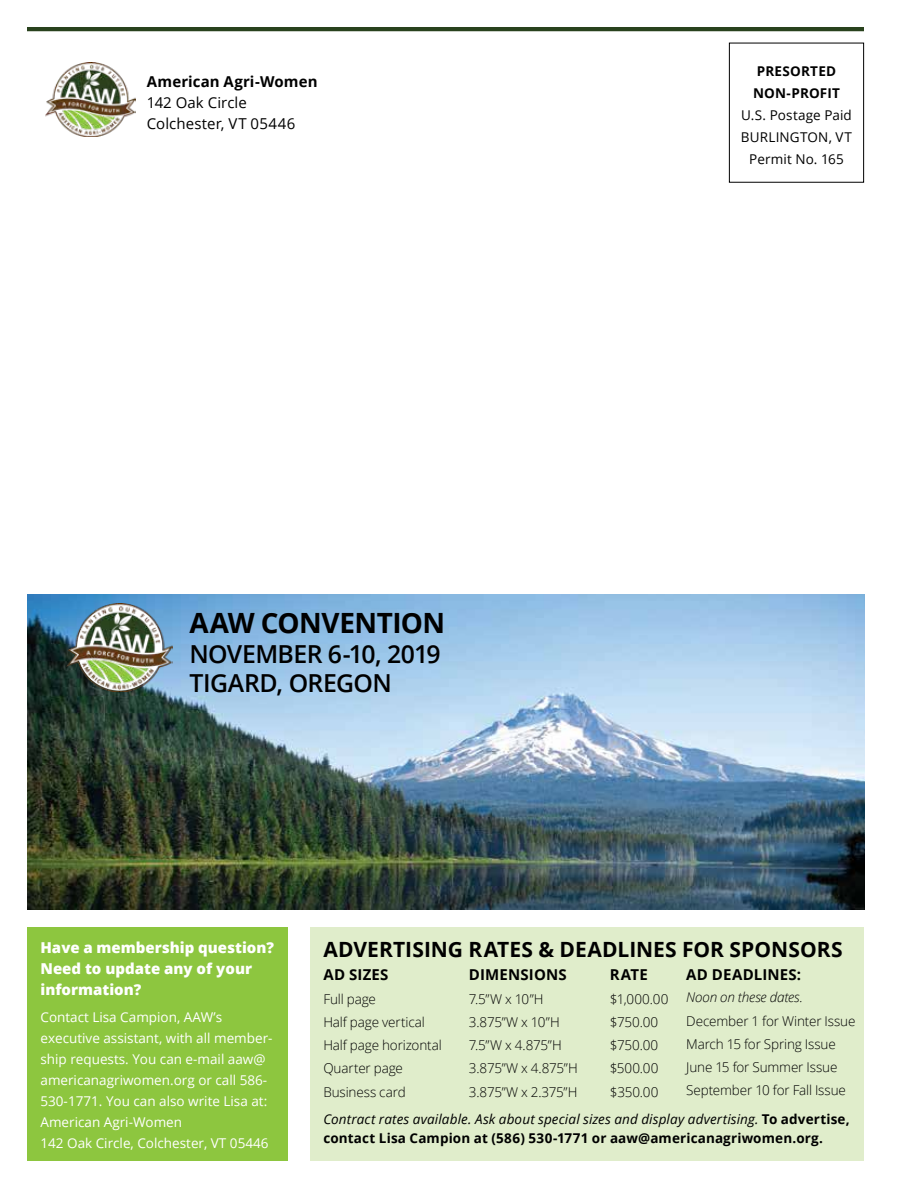
<style>
.page{position:relative;width:918px;height:1188px;background:#fff}
.page>*{position:absolute;margin:0;border:0;box-sizing:border-box;transform-origin:0 0}
.t1{font:700 27.9px "Open Sans";letter-spacing:-.02em;color:#000}
.t2{font:600 24.75px/29.4px "Open Sans";letter-spacing:-.025em;color:#000}
.t3{font:700 21px "Open Sans";letter-spacing:.005em;color:#000}
.t4{font:800 15px/21px "Open Sans";color:#fff}
.t5{font:700 15px "Open Sans";letter-spacing:.01em;color:#000}
.t6{font:15px/21px "Open Sans";letter-spacing:.005em;color:#000}
.t7{font:300 13.5px/23.2px "Open Sans";letter-spacing:-.01em;color:#000}
.t8{font:13.5px/21px "Open Sans";color:#fff}
.t9{font:italic 13.5px/27.8px "Open Sans";letter-spacing:.01em;color:#000}
.t10{font:700 13.5px/22px "Open Sans";letter-spacing:.01em;color:#000}
.t11{font:13.5px/22px "Open Sans";letter-spacing:.01em;color:#000;text-align:center}
.t12{font:italic 300 13.5px "Open Sans";letter-spacing:-.01em;color:#000}
.s1{font-weight:300;font-style:normal}
.s2{font-weight:700;font-style:normal}
</style>
<div class="page">
<div style="left:729px;top:43px;width:135px;height:140px;border:1px solid #000"></div>
<img style="left:46px;top:62px;width:89px;height:74px">
<hr style="left:27px;top:27px;width:837px;height:4px;background:#29421d">
<div style="left:310px;top:928px;width:553px;height:233px;background:#e0edcb"></div>
<div style="left:27px;top:928px;width:261px;height:233px;background:#8dc63f"></div>
<img style="left:27px;top:594px;width:837px;height:315px">
<img style="left:66px;top:604px;width:106px;height:87px">
<p class="t5" style="left:147px;top:71px;width:172px">American Agri-Women</p>
<p class="t6" style="left:147px;top:92px;width:150px">142 Oak Circle<br>Colchester, VT 05446</p>
<h1 class="t1" style="left:189px;top:603px;width:257px">AAW CONVENTION</h1>
<h2 class="t2" style="left:189px;top:639px;width:253px">NOVEMBER 6-10, 2019<br>TIGARD, OREGON</h2>
<p class="t10" style="left:753px;top:59px;width:88px">PRESORTED<br>NON-PROFIT</p>
<p class="t11" style="left:741px;top:103px;width:113px">U.S. Postage Paid<br>BURLINGTON, VT<br>Permit No. 165</p>
<p class="t4" style="left:40px;top:936px;width:235px">Have a membership question?<br>Need to update any of your information?</p>
<p class="t8" style="left:40px;top:1006px;width:234px">Contact Lisa Campion, AAW’s executive assistant, with all member&shy;ship requests. You can e-mail aaw@ americanagriwomen.org or call 586- 530-1771. You can also write Lisa at:<br>American Agri-Women<br>142 Oak Circle, Colchester, VT 05446</p>
<h3 class="t3" style="left:323px;top:935px;width:521px">ADVERTISING RATES &amp; DEADLINES FOR SPONSORS</h3>
<p class="t5" style="left:323px;top:964px;width:67px">AD SIZES</p>
<p class="t5" style="left:469px;top:964px;width:99px">DIMENSIONS</p>
<p class="t5" style="left:610px;top:964px;width:39px">RATE</p>
<p class="t7" style="left:323px;top:987px;width:54px">Full page</p>
<p class="t7" style="left:469px;top:987px;width:76px">7.5”W x 10”H</p>
<p class="t7" style="left:610px;top:987px;width:60px">$1,000.00</p>
<p class="t7" style="left:323px;top:1010px;width:103px">Half page vertical</p>
<p class="t7" style="left:469px;top:1010px;width:92px">3.875”W x 10”H</p>
<p class="t7" style="left:610px;top:1010px;width:50px">$750.00</p>
<p class="t7" style="left:323px;top:1033px;width:120px">Half page horizontal</p>
<p class="t7" style="left:469px;top:1033px;width:94px">7.5”W x 4.875”H</p>
<p class="t7" style="left:610px;top:1033px;width:50px">$750.00</p>
<p class="t7" style="left:323px;top:1056px;width:81px">Quarter page</p>
<p class="t7" style="left:469px;top:1056px;width:110px">3.875”W x 4.875”H</p>
<p class="t7" style="left:610px;top:1056px;width:50px">$500.00</p>
<p class="t7" style="left:323px;top:1080px;width:84px">Business card</p>
<p class="t7" style="left:469px;top:1080px;width:110px">3.875”W x 2.375”H</p>
<p class="t5" style="left:686px;top:964px;width:117px">AD DEADLINES:</p>
<p class="t12" style="left:686px;top:988px;width:118px">Noon on these dates.</p>
<p class="t7" style="left:686px;top:1009px;width:171px">December 1 for Winter Issue<br>March 15 for Spring Issue<br>June 15 for Summer Issue<br>September 10 for Fall Issue</p>
<p class="t9" style="left:323px;top:1077px;width:528px;text-indent:286px"><span class="s1">$350.00<br></span>Contract rates available. Ask about special sizes and display advertising. <span class="s2">To advertise,</span></p>
<p class="t10" style="left:323px;top:1127px;width:501px">contact Lisa Campion at (586) 530-1771 or aaw@americanagriwomen.org.</p>
</div>
